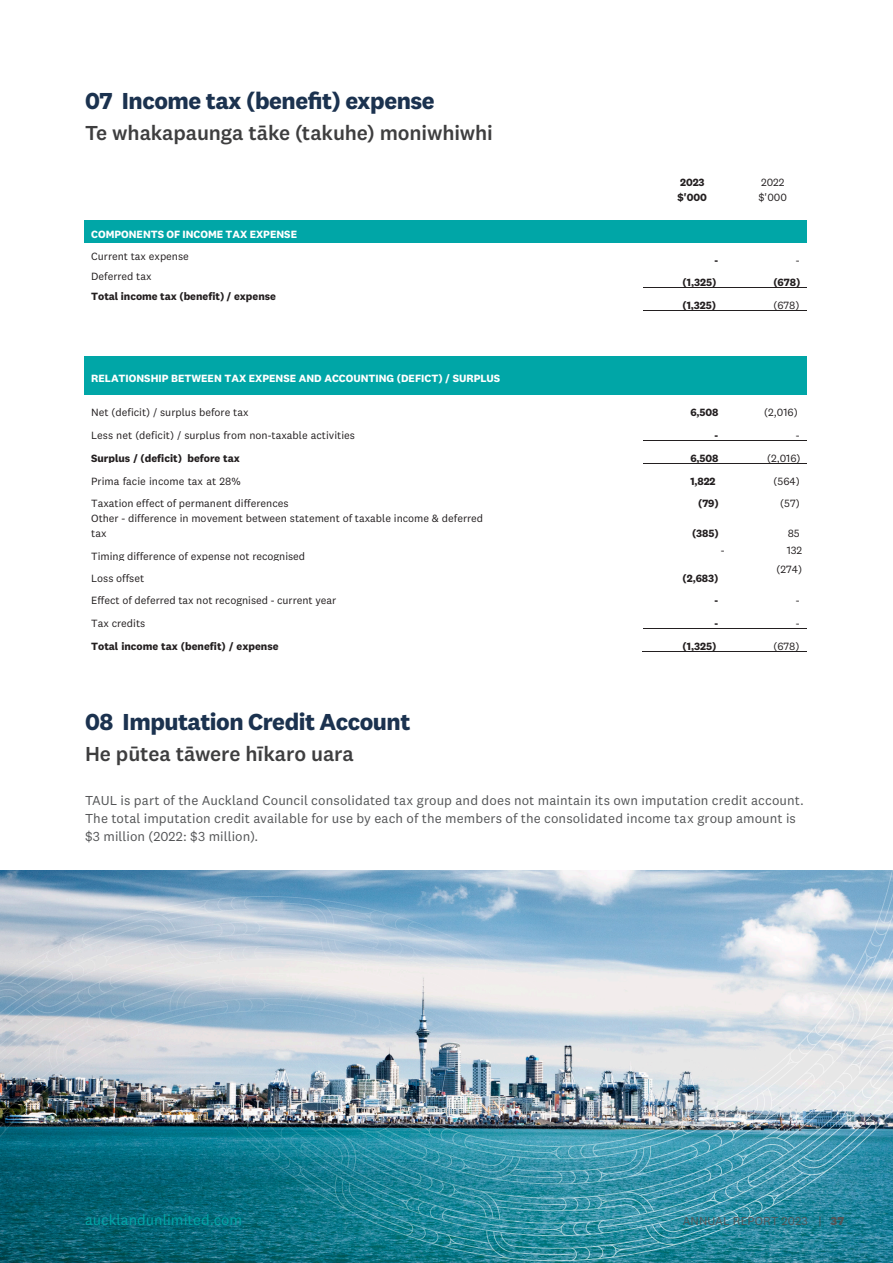
<style>
.page{position:relative;width:893px;height:1263px;background:#fff}
.page>*{position:absolute;margin:0;border:0;box-sizing:border-box;transform-origin:0 0}
.Subhead{font:700 24px "National 2";letter-spacing:-.02em;color:#1b324f}
.NEW_Sub_Heading{font:500 21px "National 2";letter-spacing:-.005em;color:#3e3e3f}
.t1{font:15px "National 2";color:#00a6a7}
.t2{font:700 14.25px "Calibri";letter-spacing:-.005em;color:#231f20}
.Body_copy{font:13.5px/18px "National 2";letter-spacing:.01em;color:#545557}
.t3{font:12px "National 2";letter-spacing:.005em;color:#545557}
.t4{font:10.95px/14.7px "National 2";color:#231f20}
.t5{font:700 10.95px/20.1px "National 2";color:#231f20}
.t6{font:700 10.95px "National 2";color:#fff}
.s1{font-weight:400}
.s2{font-weight:800}
</style>
<div class="page">
<div style="left:84px;top:220px;width:440px;height:23px;background:#00a6a7"></div>
<div style="left:524px;top:220px;width:36px;height:23px;background:#00a6a7"></div>
<div style="left:560px;top:220px;width:83px;height:23px;background:#00a6a7"></div>
<div style="left:643px;top:220px;width:83px;height:23px;background:#00a6a7"></div>
<div style="left:726px;top:220px;width:81px;height:23px;background:#00a6a7"></div>
<hr style="left:643px;top:287px;width:83px;height:1px;background:#231f20">
<hr style="left:726px;top:287px;width:81px;height:1px;background:#231f20">
<hr style="left:643px;top:310px;width:83px;height:1px;background:#231f20">
<hr style="left:726px;top:310px;width:81px;height:1px;background:#231f20">
<div style="left:84px;top:356px;width:440px;height:39px;background:#00a6a7"></div>
<div style="left:524px;top:356px;width:36px;height:39px;background:#00a6a7"></div>
<div style="left:560px;top:356px;width:83px;height:39px;background:#00a6a7"></div>
<div style="left:643px;top:356px;width:83px;height:39px;background:#00a6a7"></div>
<div style="left:726px;top:356px;width:81px;height:39px;background:#00a6a7"></div>
<hr style="left:643px;top:440px;width:83px;height:1px;background:#231f20">
<hr style="left:726px;top:440px;width:81px;height:1px;background:#231f20">
<hr style="left:643px;top:463px;width:83px;height:1px;background:#231f20">
<hr style="left:726px;top:463px;width:81px;height:1px;background:#231f20">
<hr style="left:643px;top:628px;width:83px;height:1px;background:#231f20">
<hr style="left:726px;top:628px;width:81px;height:1px;background:#231f20">
<hr style="left:642px;top:651px;width:84px;height:1px;background:#231f20">
<hr style="left:725px;top:651px;width:82px;height:1px;background:#231f20">
<img style="left:0;top:896px;width:721px;height:367px">
<img style="left:100px;top:870px;width:793px;height:391px">
<p class="Subhead" style="left:85px;top:86px;width:351px">07 Income tax (benefit) expense</p>
<p class="NEW_Sub_Heading" style="left:85px;top:120px;width:409px">Te whakapaunga tāke (takuhe) moniwhiwhi</p>
<p class="t2" style="left:63px;top:127px;width:462px">7 Te whakapaunga tāke (takuhe) moniwhiwhi / Income tax (benefit) expense</p>
<p class="t6" style="left:91px;top:227px;width:207px">COMPONENTS OF INCOME TAX EXPENSE</p>
<p class="t5" style="left:91px;top:246px;width:186px"><span class="s1">Current tax expense<br>Deferred tax<br></span>Total income tax (benefit) / expense</p>
<p class="t5" style="left:677px;top:175px;width:31px;line-height:14.7px">2023 $'000</p>
<p class="t4" style="left:758px;top:175px;width:30px">2022 $'000</p>
<p class="t5" style="left:715px;top:250px;width:5px">-</p>
<p class="t4" style="left:796px;top:252px;width:5px">-</p>
<p class="t5" style="left:682px;top:272px;width:35px">(1,325)</p>
<p class="t5" style="left:773px;top:272px;width:28px">(678)</p>
<p class="t5" style="left:682px;top:295px;width:35px">(1,325)</p>
<p class="t4" style="left:773px;top:298px;width:28px">(678)</p>
<p class="t6" style="left:91px;top:371px;width:411px">RELATIONSHIP BETWEEN TAX EXPENSE AND ACCOUNTING (DEFICT) / SURPLUS</p>
<p class="t4" style="left:91px;top:405px;width:159px">Net (deficit) / surplus before tax</p>
<p class="t5" style="left:690px;top:402px;width:30px">6,508</p>
<p class="t4" style="left:764px;top:405px;width:35px">(2,016)</p>
<p class="t4" style="left:91px;top:427px;width:265px">Less net (deficit) / surplus from non-taxable activities</p>
<p class="t5" style="left:715px;top:425px;width:5px">-</p>
<p class="t4" style="left:796px;top:427px;width:5px">-</p>
<p class="t5" style="left:91px;top:448px;width:150px">Surplus / (deficit) before tax</p>
<p class="t5" style="left:690px;top:448px;width:30px">6,508</p>
<p class="t4" style="left:767px;top:451px;width:35px">(2,016)</p>
<p class="t4" style="left:91px;top:473px;width:151px">Prima facie income tax at 28%</p>
<p class="t5" style="left:690px;top:471px;width:27px">1,822</p>
<p class="t4" style="left:773px;top:473px;width:28px">(564)</p>
<p class="t4" style="left:91px;top:496px;width:199px">Taxation effect of permanent differences</p>
<p class="t5" style="left:698px;top:493px;width:22px">(79)</p>
<p class="t4" style="left:780px;top:496px;width:21px">(57)</p>
<p class="t4" style="left:91px;top:511px;width:393px">Other - difference in movement between statement of taxable income &amp; deferred tax</p>
<p class="t5" style="left:692px;top:523px;width:28px">(385)</p>
<p class="t4" style="left:788px;top:526px;width:14px">85</p>
<p class="t4" style="left:91px;top:544px;width:216px;line-height:22.5px">Timing difference of expense not recognised<br>Loss offset</p>
<p class="t4" style="left:721px;top:542px;width:5px">-</p>
<p class="t4" style="left:776px;top:540px;width:27px;line-height:19.5px;text-align:right">132 (274)</p>
<p class="t5" style="left:682px;top:568px;width:37px">(2,683)</p>
<p class="t4" style="left:91px;top:593px;width:247px">Effect of deferred tax not recognised - current year</p>
<p class="t5" style="left:715px;top:590px;width:5px">-</p>
<p class="t4" style="left:796px;top:593px;width:5px">-</p>
<p class="t4" style="left:91px;top:615px;width:56px">Tax credits</p>
<p class="t5" style="left:715px;top:613px;width:5px">-</p>
<p class="t4" style="left:796px;top:615px;width:5px">-</p>
<p class="t5" style="left:91px;top:636px;width:189px">Total income tax (benefit) / expense</p>
<p class="t5" style="left:682px;top:636px;width:35px">(1,325)</p>
<p class="t4" style="left:773px;top:638px;width:28px">(678)</p>
<p class="Subhead" style="left:85px;top:706px;width:327px">08 Imputation Credit Account</p>
<p class="NEW_Sub_Heading" style="left:85px;top:740px;width:270px">He pūtea tāwere hīkaro uara</p>
<p class="Body_copy" style="left:85px;top:791px;width:720px">TAUL is part of the Auckland Council consolidated tax group and does not maintain its own imputation credit account.<br>The total imputation credit available for use by each of the members of the consolidated income tax group amount is $3 million (2022: $3 million).</p>
<h3 class="t1" style="left:85px;top:1211px;width:159px">aucklandunlimited.com</h3>
<p class="t3" style="left:683px;top:1214px;width:163px">ANNUAL REPORT 2023 | <span class="s2">37</span></p>
</div>
